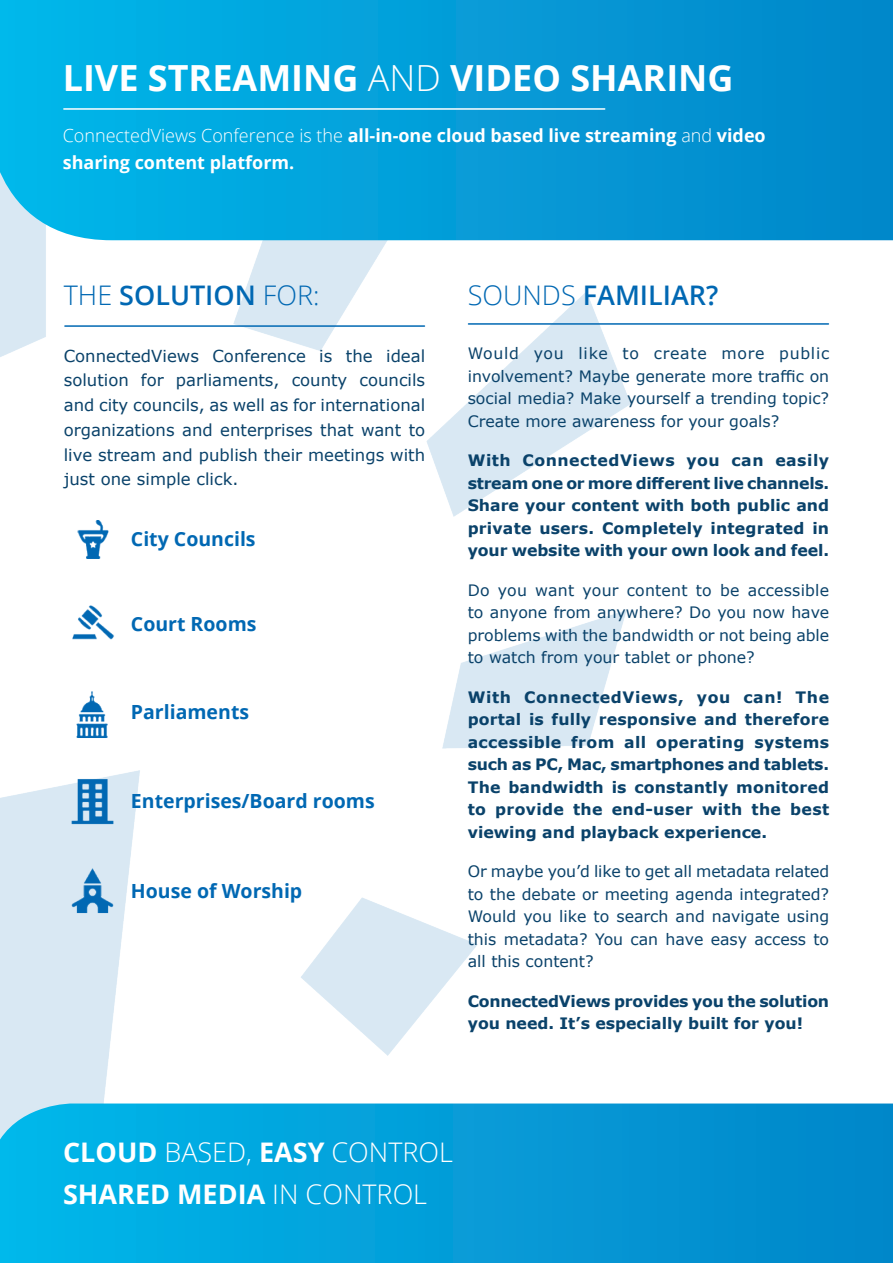
<style>
.page{position:relative;width:893px;height:1263px;background:#fff}
.page>*{position:absolute;margin:0;border:0;box-sizing:border-box;transform-origin:0 0}
.t1{font:700 36px "Open Sans";color:#fff}
.t2{font:300 27px/42px "Open Sans";color:#fff}
.t3{font:600 27px "Open Sans";color:#0168b3}
.t4{font:700 19.5px "Open Sans";color:#0168b3}
.t5{font:700 18px/27px "Open Sans";color:#fff}
.t6{font:16.5px/24.8px "Verdana";color:#0a426a;text-align:justify}
.t7{font:700 15.75px/22.5px "Verdana";color:#0a426a;text-align:justify}
.t8{font:15.75px/22.5px "Verdana";color:#0a426a;text-align:justify}
.s1{font-weight:300}
.s2{font-weight:700}
</style>
<div class="page">
<img style="left:0;top:240px;width:630px;height:863px">
<svg style="left:0;top:1103px;width:892px;height:160px;background:#049ed9"></svg>
<svg style="left:0;top:0;width:893px;height:240px;background:#049ed9"></svg>
<hr style="left:64px;top:108px;width:541px;height:2px;background:#fff">
<hr style="left:65px;top:325px;width:359px;height:2px;background:#0168b3">
<hr style="left:468px;top:323px;width:360px;height:2px;background:#0168b3">
<img style="left:64px;top:511px;width:56px;height:56px">
<img style="left:64px;top:598px;width:56px;height:57px">
<img style="left:64px;top:687px;width:56px;height:56px">
<img style="left:64px;top:774px;width:56px;height:56px">
<img style="left:64px;top:862px;width:56px;height:56px">
<p class="t1" style="left:63px;top:53px;width:672px">LIVE STREAMING <span class="s1">AND</span> VIDEO SHARING</p>
<p class="t5" style="left:63px;top:122px;width:705px"><span class="s1">ConnectedViews Conference is the</span> all-in-one cloud based live streaming <span class="s1">and</span> video sharing content platform.</p>
<p class="t3" style="left:64px;top:276px;width:257px"><span class="s1">THE</span> SOLUTION <span class="s1">FOR:</span></p>
<p class="t6" style="left:64px;top:343px;width:363px">ConnectedViews Conference is the ideal solution for parliaments, county councils and city councils, as well as for international organizations and enterprises that want to live stream and publish their meetings with just one simple click.</p>
<p class="t4" style="left:131px;top:525px;width:126px">City Councils</p>
<p class="t4" style="left:131px;top:610px;width:127px">Court Rooms</p>
<p class="t4" style="left:131px;top:698px;width:120px">Parliaments</p>
<p class="t4" style="left:131px;top:787px;width:245px">Enterprises/Board rooms</p>
<p class="t4" style="left:131px;top:877px;width:173px">House of Worship</p>
<p class="t3" style="left:468px;top:276px;width:252px"><span class="s1">SOUNDS</span> FAMILIAR?</p>
<p class="t8" style="left:468px;top:342px;width:363px">Would you like to create more public involvement? Maybe generate more traffic on social media? Make yourself a trending topic?<br>Create more awareness for your goals?</p>
<p class="t7" style="left:468px;top:449px;width:363px">With ConnectedViews you can easily stream one or more different live channels.<br>Share your content with both public and private users. Completely integrated in your website with your own look and feel.</p>
<p class="t8" style="left:468px;top:579px;width:363px">Do you want your content to be accessible to anyone from anywhere? Do you now have problems with the bandwidth or not being able to watch from your tablet or phone?</p>
<p class="t7" style="left:468px;top:685px;width:363px">With ConnectedViews, you can! The portal is fully responsive and therefore accessible from all operating systems such as PC, Mac, smartphones and tablets.<br>The bandwidth is constantly monitored to provide the end-user with the best viewing and playback experience.</p>
<p class="t8" style="left:468px;top:860px;width:363px">Or maybe you’d like to get all metadata related to the debate or meeting agenda integrated?<br>Would you like to search and navigate using this metadata? You can have easy access to all this content?</p>
<p class="t7" style="left:468px;top:989px;width:363px">ConnectedViews provides you the solution you need. It’s especially built for you!</p>
<p class="t2" style="left:63px;top:1130px;width:391px"><span class="s2">CLOUD</span> BASED, <span class="s2">EASY</span> CONTROL<br><span class="s2">SHARED MEDIA</span> IN CONTROL</p>
</div>
